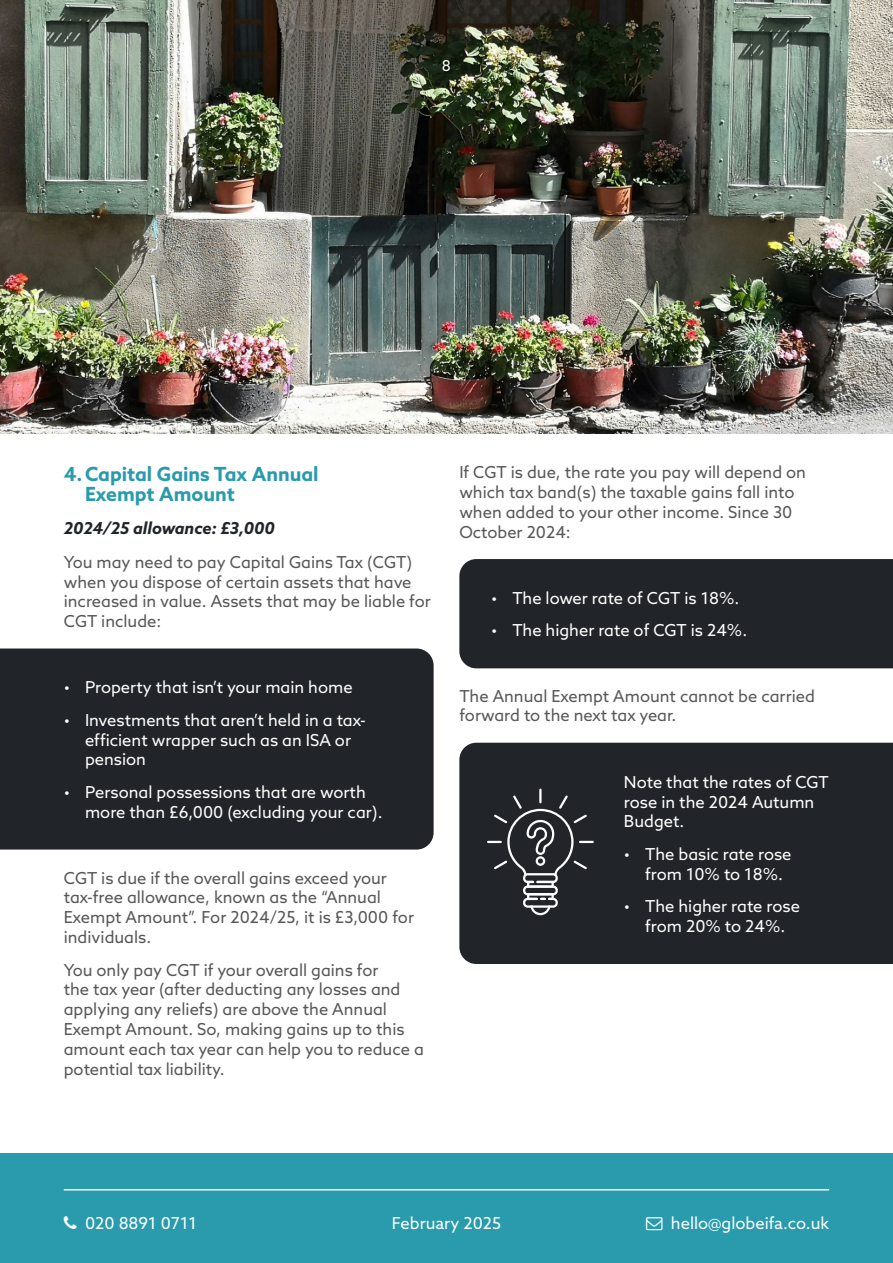
<style>
.page{position:relative;width:893px;height:1263px;background:#fff}
.page>*{position:absolute;margin:0;border:0;box-sizing:border-box;transform-origin:0 0}
.t1{font:700 19.5px/19.8px "Azo Sans";color:#299bac}
.t2{font:16.5px/19.8px "Azo Sans";color:#575756}
.t3{font:16.5px/19.8px "Azo Sans";color:#fff}
.t4{font:italic 700 16.5px "Azo Sans";color:#212529}
.t5{font:15px "Azo Sans";color:#fff}
</style>
<div class="page">
<img style="left:0;top:0;width:893px;height:434px">
<div style="left:0;top:1153px;width:893px;height:110px;background:#299bac"></div>
<hr style="left:64px;top:1189px;width:765px;height:1px;background:#fff">
<div style="left:0;top:648px;width:434px;height:201px;background:#212529"></div>
<div style="left:459px;top:559px;width:434px;height:109px;background:#212529"></div>
<div style="left:459px;top:743px;width:434px;height:221px;background:#212529"></div>
<hr style="left:539px;top:788px;width:3px;height:15px;background:#fff">
<svg style="left:487px;top:795px;width:107px;height:120px;background:#3c3f43"></svg>
<p class="t5" style="left:442px;top:56px;width:11px">8</p>
<p class="t1" style="left:85px;top:463px;width:235px;text-indent:-21px">4.Capital Gains Tax Annual<br>Exempt Amount</p>
<p class="t4" style="left:64px;top:517px;width:213px">2024/25 allowance: £3,000</p>
<p class="t2" style="left:64px;top:552px;width:369px">You may need to pay Capital Gains Tax (CGT) when you dispose of certain assets that have increased in value. Assets that may be liable for CGT include:</p>
<p class="t3" style="left:64px;top:677px;width:290px">• Property that isn’t your main home</p>
<p class="t3" style="left:85px;top:710px;width:282px;text-indent:-21px">• Investments that aren’t held in a tax&shy;efficient wrapper such as an ISA or pension</p>
<p class="t3" style="left:85px;top:782px;width:299px;text-indent:-21px">• Personal possessions that are worth more than £6,000 (excluding your car).</p>
<p class="t2" style="left:64px;top:867px;width:352px">CGT is due if the overall gains exceed your tax-free allowance, known as the “Annual Exempt Amount”. For 2024/25, it is £3,000 for individuals.</p>
<p class="t2" style="left:64px;top:959px;width:362px">You only pay CGT if your overall gains for<br>the tax year (after deducting any losses and applying any reliefs) are above the Annual Exempt Amount. So, making gains up to this amount each tax year can help you to reduce a potential tax liability.</p>
<p class="t2" style="left:459px;top:462px;width:348px">If CGT is due, the rate you pay will depend on which tax band(s) the taxable gains fall into when added to your other income. Since 30<br>October 2024:</p>
<p class="t3" style="left:491px;top:588px;width:250px">• The lower rate of CGT is 18%.</p>
<p class="t3" style="left:491px;top:620px;width:258px">• The higher rate of CGT is 24%.</p>
<p class="t2" style="left:459px;top:686px;width:357px">The Annual Exempt Amount cannot be carried forward to the next tax year.</p>
<p class="t3" style="left:624px;top:772px;width:206px">Note that the rates of CGT rose in the 2024 Autumn<br>Budget.</p>
<p class="t3" style="left:645px;top:844px;width:148px;text-indent:-21px">• The basic rate rose from 10% to 18%.</p>
<p class="t3" style="left:624px;top:896px;width:177px;text-align:center">• The higher rate rose from 20% to 24%.</p>
<p class="t3" style="left:85px;top:1213px;width:113px">020 8891 0711</p>
<p class="t3" style="left:671px;top:1213px;width:160px">hello@globeifa.co.uk</p>
<p class="t3" style="left:392px;top:1213px;width:111px">February 2025</p>
</div>
